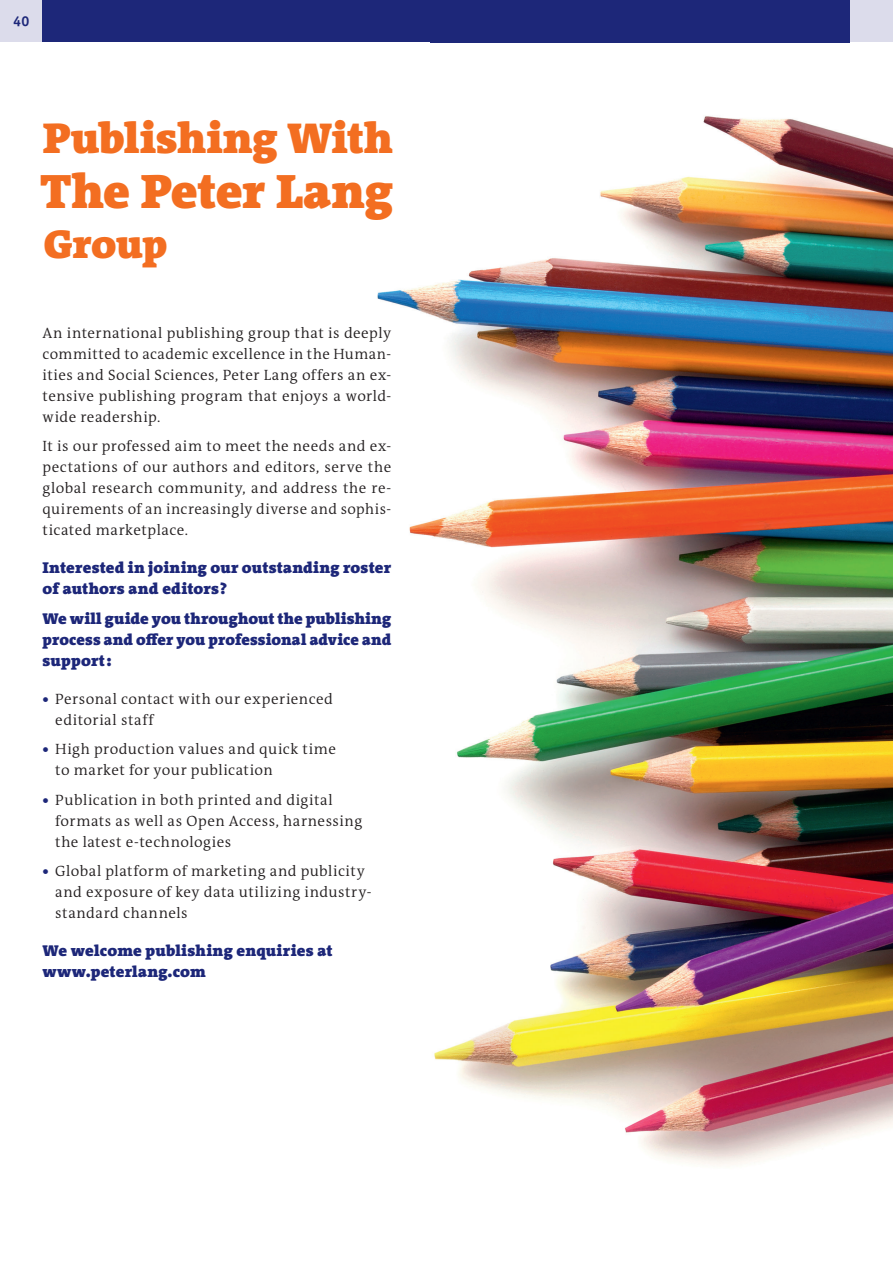
<style>
.page{position:relative;width:893px;height:1263px;background:#fff}
.page>*{position:absolute;margin:0;border:0;box-sizing:border-box;transform-origin:0 0}
.Inserattitel{font:900 48.75px "The Antiqua B W9";letter-spacing:-.005em;color:#f36e21}
.Inserattitel-2{font:900 43.5px "The Antiqua B W9";color:#f36e21}
.Inserattitel-3{font:900 40.5px "The Antiqua B W9";letter-spacing:-.01em;color:#f36e21}
.t1{font:900 15.75px/21px "The Antiqua B W9";letter-spacing:.01em;color:#1d2779}
.t2{font:300 15px/21px "The Antiqua B W4";letter-spacing:.03em;color:#231f20}
.t3{font:700 14.25px "Officina Sans";color:#1d2779}
.s1{font-family:"The Antiqua B W8";font-weight:800;color:#1d2779}
</style>
<div class="page">
<div style="left:0;top:0;width:893px;height:43px;background:#dcdceb"></div>
<img style="left:377px;top:42px;width:516px;height:1123px">
<div style="left:43px;top:0;width:807px;height:43px;background:#1d2779"></div>
<div style="left:0;top:43px;width:429px;height:242px;background:#fff"></div>
<p class="t3" style="left:13px;top:13px;width:18px">40</p>
<p class="Inserattitel-2" style="left:43px;top:110px;width:352px">Publishing With</p>
<p class="Inserattitel" style="left:40px;top:160px;width:354px">The Peter Lang</p>
<p class="Inserattitel-3" style="left:44px;top:218px;width:125px">Group</p>
<p class="t2" style="left:43px;top:322px;width:350px;text-align:justify">An international publishing group that is deeply committed to academic excellence in the Human&shy;ities and Social Sciences, Peter Lang offers an ex&shy;tensive publishing program that enjoys a world&shy;wide readership.</p>
<p class="t2" style="left:43px;top:436px;width:350px;text-align:justify">It is our professed aim to meet the needs and ex&shy;pectations of our authors and editors, serve the global research community, and address the re&shy;quirements of an increasingly diverse and sophis&shy;ticated marketplace.</p>
<p class="t1" style="left:43px;top:557px;width:350px">Interested in joining our outstanding roster of authors and editors?</p>
<p class="t1" style="left:43px;top:608px;width:350px;text-align:justify">We will guide you throughout the publishing process and offer you professional advice and support:</p>
<p class="t2" style="left:55px;top:688px;width:279px;text-indent:-13px"><span class="s1">•</span> Personal contact with our experienced editorial staff</p>
<p class="t2" style="left:55px;top:739px;width:282px;text-indent:-13px"><span class="s1">•</span> High production values and quick time to market for your publication</p>
<p class="t2" style="left:55px;top:789px;width:308px;text-indent:-13px"><span class="s1">•</span> Publication in both printed and digital formats as well as Open Access, harnessing the latest e-technologies</p>
<p class="t2" style="left:55px;top:861px;width:318px;text-indent:-13px"><span class="s1">•</span> Global platform of marketing and publicity and exposure of key data utilizing industry&shy;standard channels</p>
<p class="t1" style="left:43px;top:940px;width:292px">We welcome publishing enquiries at</p>
<p class="t1" style="left:43px;top:961px;width:165px">www.peterlang.com</p>
</div>
